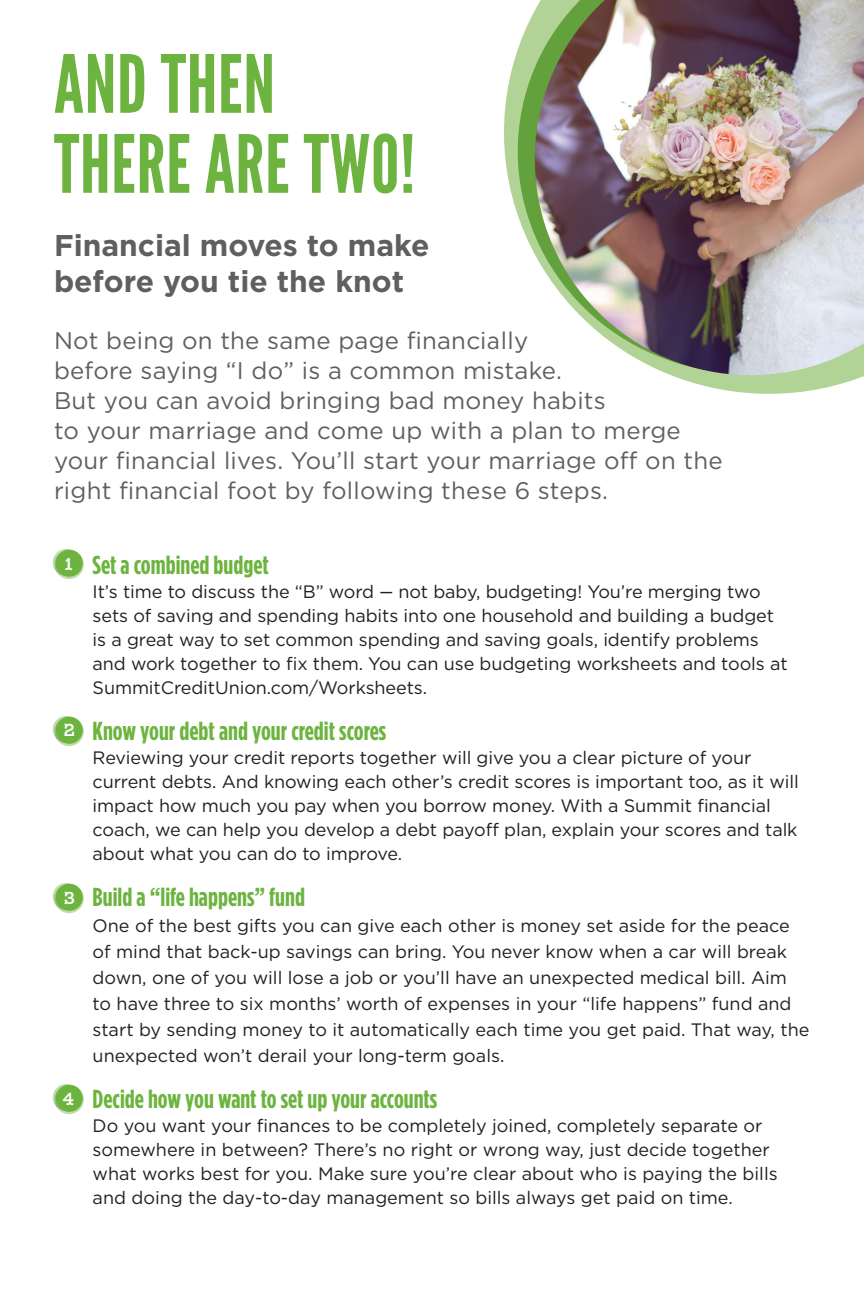
<style>
.page{position:relative;width:864px;height:1296px;background:#fff}
.page>*{position:absolute;margin:0;border:0;box-sizing:border-box;transform-origin:0 0}
.Main_Head{font:80px "League Gothic";letter-spacing:.01em;color:#6cb43f}
.Sub_1{font:700 30px/36px "Gotham";color:#5f5f62}
.Sub_2{font:700 26px "Gotham Condensed";color:#6cb43f}
.Intro_Paragraph{font:24px/30px "Gotham";letter-spacing:.01em;color:#5f5f62}
.Number_Body{font:18px/24px "Gotham";letter-spacing:-.005em;color:#231f20}
.t1{font:600 14.6px "Maritime Champion";color:#fff}
</style>
<div class="page">
<svg style="left:504px;top:10px;width:360px;height:384px"></svg>
<img style="left:535px;top:0;width:329px;height:375px">
<svg style="left:53px;top:1084px;width:27px;height:27px"></svg>
<svg style="left:55px;top:1085px;width:29px;height:29px"></svg>
<div style="left:56px;top:1085px;width:27px;height:27px;background:#6cb43f;border-radius:50%"></div>
<svg style="left:53px;top:883px;width:27px;height:27px"></svg>
<svg style="left:55px;top:884px;width:29px;height:29px"></svg>
<div style="left:56px;top:884px;width:27px;height:27px;background:#6cb43f;border-radius:50%"></div>
<svg style="left:53px;top:716px;width:27px;height:27px"></svg>
<svg style="left:55px;top:717px;width:29px;height:29px"></svg>
<div style="left:56px;top:717px;width:27px;height:27px;background:#6cb43f;border-radius:50%"></div>
<svg style="left:53px;top:549px;width:27px;height:27px"></svg>
<svg style="left:55px;top:550px;width:29px;height:29px"></svg>
<div style="left:56px;top:550px;width:27px;height:27px;background:#6cb43f;border-radius:50%"></div>
<p class="Main_Head" style="left:54px;top:37px;width:223px">AND THEN</p>
<p class="Main_Head" style="left:54px;top:117px;width:363px">THERE ARE TWO!</p>
<p class="Sub_1" style="left:54px;top:227px;width:377px">Financial moves to make before you tie the knot</p>
<p class="Intro_Paragraph" style="left:54px;top:325px;width:670px">Not being on the same page financially<br>before saying “I do” is a common mistake.<br>But you can avoid bringing bad money habits<br>to your marriage and come up with a plan to merge your financial lives. You’ll start your marriage off on the right financial foot by following these 6 steps.</p>
<p class="t1" style="left:65px;top:551px;width:9px">1</p>
<p class="t1" style="left:64px;top:718px;width:12px">2</p>
<p class="t1" style="left:64px;top:885px;width:12px">3</p>
<p class="t1" style="left:63px;top:1086px;width:12px">4</p>
<p class="Sub_2" style="left:93px;top:550px;width:178px">Set a combined budget</p>
<p class="Number_Body" style="left:93px;top:579px;width:697px">It’s time to discuss the “B” word — not baby, budgeting! You’re merging two sets of saving and spending habits into one household and building a budget is a great way to set common spending and saving goals, identify problems and work together to fix them. You can use budgeting worksheets and tools at SummitCreditUnion.com/Worksheets.</p>
<p class="Sub_2" style="left:93px;top:716px;width:295px">Know your debt and your credit scores</p>
<p class="Number_Body" style="left:93px;top:745px;width:708px">Reviewing your credit reports together will give you a clear picture of your current debts. And knowing each other’s credit scores is important too, as it will impact how much you pay when you borrow money. With a Summit financial coach, we can help you develop a debt payoff plan, explain your scores and talk about what you can do to improve.</p>
<p class="Sub_2" style="left:93px;top:882px;width:214px">Build a “life happens” fund</p>
<p class="Number_Body" style="left:93px;top:912px;width:718px;line-height:26px">One of the best gifts you can give each other is money set aside for the peace of mind that back-up savings can bring. You never know when a car will break down, one of you will lose a job or you’ll have an unexpected medical bill. Aim to have three to six months’ worth of expenses in your “life happens” fund and start by sending money to it automatically each time you get paid. That way, the unexpected won’t derail your long-term goals.</p>
<p class="Sub_2" style="left:93px;top:1084px;width:346px">Decide how you want to set up your accounts</p>
<p class="Number_Body" style="left:93px;top:1113px;width:687px">Do you want your finances to be completely joined, completely separate or somewhere in between? There’s no right or wrong way, just decide together what works best for you. Make sure you’re clear about who is paying the bills and doing the day-to-day management so bills always get paid on time.</p>
</div>
